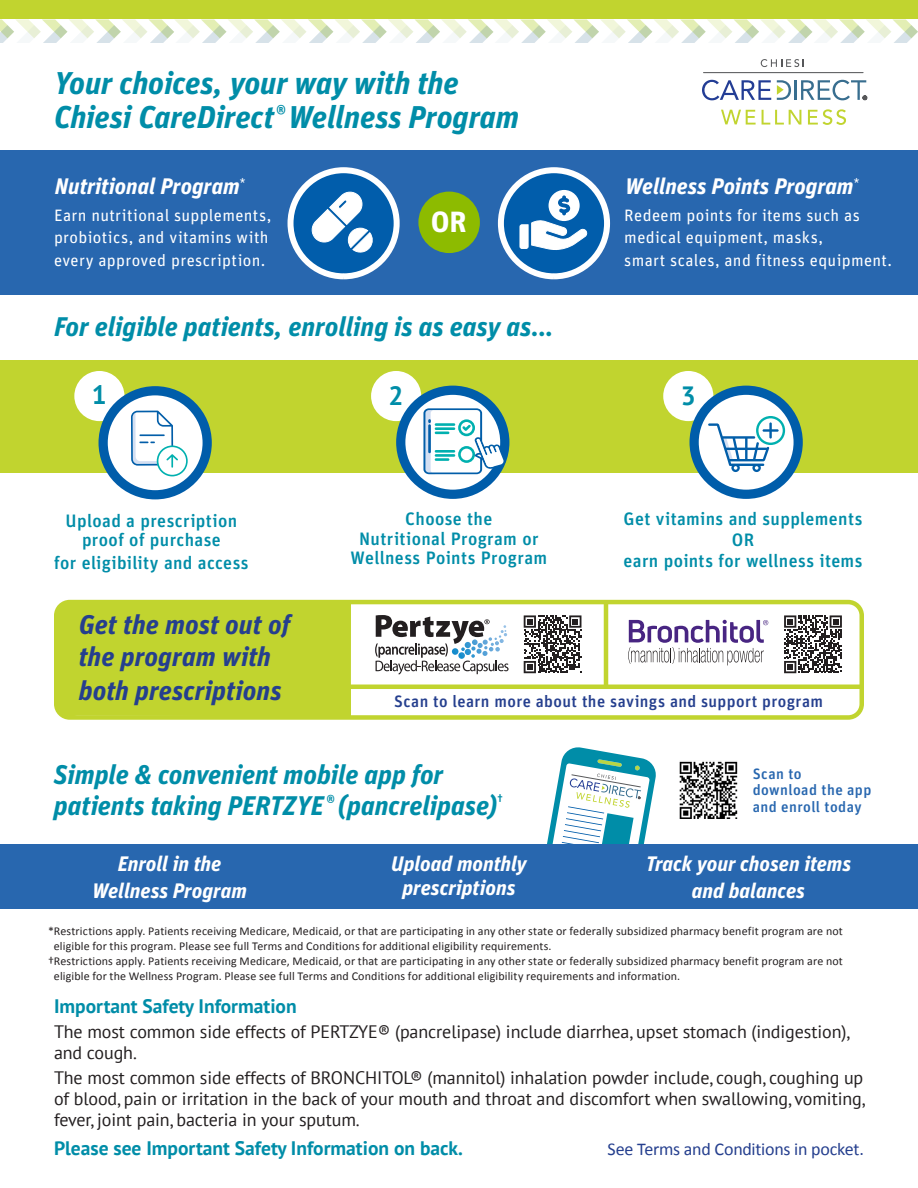
<style>
.page{position:relative;width:918px;height:1188px;background:#fff}
.page>*{position:absolute;margin:0;border:0;box-sizing:border-box;transform-origin:0 0}
.Header_23_27{font:italic 700 31.5px/34.5px "Unit OT";letter-spacing:-.005em;color:#008da8}
.Header_23_27-2{font:700 29.25px "Unit OT";color:#fff}
.Header_23_27-3{font:italic 700 27px/31.5px "Unit OT";color:#008da8}
.Header_23_27-4{font:italic 700 27px/31.5px "Unit OT";letter-spacing:.005em;color:#253f8e}
.Body_copy{font:700 26.4px "PT Sans";color:#008da8}
.Header_23_27-5{font:italic 700 22.5px "Unit OT";color:#fff}
.Header_23_27-6{font:italic 700 21px/27px "Unit OT";color:#fff;text-align:center}
.t1{font:700 19.5px "PT Sans";color:#008da8}
.t2{font:18px/21px "PT Sans";letter-spacing:-.005em;color:#231f20}
.Header_23_27-7{font:500 18px/19.5px "Unit OT";letter-spacing:.02em;color:#008da8;text-align:center}
.T_C_Body_8_9_5_Reg{font:18px "Calibri";letter-spacing:-.015em;color:#253f8e}
.Header_23_27-8{font:16.5px/22.5px "Unit OT";letter-spacing:.02em;color:#fff}
.Header_23_27-9{font:500 16.5px "Unit OT";letter-spacing:.025em;color:#253f8e}
.Header_23_27-10{font:500 15px/16.5px "Unit OT";letter-spacing:.03em;color:#2867af}
.t3{font:12px/15px "Calibri";letter-spacing:.01em;color:#231f20}
</style>
<div class="page">
<div style="left:0;top:150px;width:918px;height:145px;background:#2867af"></div>
<svg style="left:288px;top:167px;width:112px;height:112px;background:#5492c6"></svg>
<svg style="left:311px;top:191px;width:63px;height:63px;background:#72a5d0"></svg>
<div style="left:418px;top:192px;width:62px;height:61px;background:#8dbb00;border-radius:50%"></div>
<svg style="left:498px;top:167px;width:112px;height:112px;background:#5794c7"></svg>
<svg style="left:519px;top:190px;width:69px;height:60px;background:#74a6d1"></svg>
<div style="left:0;top:0;width:918px;height:20px;background:#c1d42f"></div>
<hr style="left:794px;top:80px;width:2px;height:20px;background:#386e8f">
<svg style="left:702px;top:80px;width:69px;height:20px"></svg>
<svg style="left:777px;top:80px;width:14px;height:20px"></svg>
<hr style="left:704px;top:72px;width:159px;height:1px;background:#57585a">
<svg style="left:801px;top:80px;width:66px;height:20px"></svg>
<svg style="left:761px;top:59px;width:43px;height:8px"></svg>
<svg style="left:721px;top:110px;width:35px;height:15px"></svg>
<svg style="left:762px;top:110px;width:39px;height:15px"></svg>
<svg style="left:808px;top:109px;width:38px;height:16px"></svg>
<div style="left:0;top:360px;width:918px;height:113px;background:#c1d42f"></div>
<div style="left:74px;top:371px;width:50px;height:50px;background:#fff;border-radius:50%"></div>
<svg style="left:99px;top:386px;width:113px;height:113px"></svg>
<div style="left:371px;top:371px;width:50px;height:50px;background:#fff;border-radius:50%"></div>
<svg style="left:396px;top:386px;width:113px;height:113px"></svg>
<div style="left:663px;top:371px;width:50px;height:50px;background:#fff;border-radius:50%"></div>
<svg style="left:690px;top:386px;width:113px;height:113px"></svg>
<svg style="left:547px;top:747px;width:109px;height:97px"></svg>
<div style="left:0;top:844px;width:918px;height:65px;background:#2867af"></div>
<img style="left:679px;top:761px;width:58px;height:58px">
<svg style="left:0;top:19px;width:918px;height:24px"></svg>
<div style="left:54px;top:600px;width:810px;height:120px;border:4px solid #c1d42f;border-radius:14px"></div>
<hr style="left:604px;top:601px;width:4px;height:84px;background:#c1d42f">
<div style="left:56px;top:602px;width:295px;height:118px;background:#c1d42f"></div>
<svg style="left:628px;top:620px;width:140px;height:45px"></svg>
<svg style="left:784px;top:615px;width:58px;height:58px"></svg>
<svg style="left:375px;top:615px;width:134px;height:60px"></svg>
<svg style="left:524px;top:615px;width:57px;height:58px"></svg>
<hr style="left:346px;top:685px;width:515px;height:4px;background:#c1d42f">
<p class="Header_23_27" style="left:54px;top:65px;width:467px">Your choices, your way with the<br>Chiesi CareDirect<sup>®</sup> Wellness Program</p>
<p class="Header_23_27-5" style="left:55px;top:172px;width:193px">Nutritional Program<sup>*</sup></p>
<p class="Header_23_27-8" style="left:54px;top:204px;width:219px">Earn nutritional supplements, probiotics, and vitamins with every approved prescription.</p>
<p class="Header_23_27-2" style="left:431px;top:203px;width:37px">OR</p>
<p class="Header_23_27-3" style="left:54px;top:311px;width:501px">For eligible patients, enrolling is as easy as...</p>
<p class="Body_copy" style="left:92px;top:378px;width:16px">1</p>
<p class="Header_23_27-7" style="left:66px;top:511px;width:173px;line-height:19px">Upload a prescription proof of purchase</p>
<p class="Header_23_27-7" style="left:54px;top:553px;width:196px">for eligibility and access</p>
<p class="Body_copy" style="left:389px;top:379px;width:16px">2</p>
<p class="Header_23_27-7" style="left:351px;top:509px;width:198px">Choose the<br>Nutritional Program or<br>Wellness Points Program</p>
<p class="Header_23_27-5" style="left:625px;top:172px;width:236px">Wellness Points Program<sup>*</sup></p>
<p class="Header_23_27-8" style="left:624px;top:204px;width:269px">Redeem points for items such as medical equipment, masks,<br>smart scales, and fitness equipment.</p>
<p class="Body_copy" style="left:681px;top:379px;width:16px">3</p>
<p class="Header_23_27-7" style="left:623px;top:508px;width:241px;line-height:21px">Get vitamins and supplements<br>OR<br>earn points for wellness items</p>
<p class="Header_23_27-4" style="left:79px;top:609px;width:213px">Get the most out of the program with</p>
<p class="Header_23_27-4" style="left:79px;top:675px;width:204px">both prescriptions</p>
<p class="Header_23_27-9" style="left:394px;top:691px;width:430px">Scan to learn more about the savings and support program</p>
<p class="Header_23_27-3" style="left:54px;top:758px;width:451px">Simple &amp; convenient mobile app for patients taking PERTZYE <sup>®</sup> (pancrelipase)<sup>†</sup></p>
<p class="Header_23_27-6" style="left:92px;top:850px;width:156px">Enroll in the<br>Wellness Program</p>
<p class="Header_23_27-6" style="left:646px;top:850px;width:207px">Track your chosen items and balances</p>
<p class="Header_23_27-10" style="left:753px;top:765px;width:120px">Scan to<br>download the app and enroll today</p>
<p class="Header_23_27-6" style="left:391px;top:851px;width:137px;line-height:24px">Upload monthly prescriptions</p>
<p class="t3" style="left:54px;top:923px;width:791px;text-indent:-6px">*Restrictions apply. Patients receiving Medicare, Medicaid, or that are participating in any other state or federally subsidized pharmacy benefit program are not eligible for this program. Please see full Terms and Conditions for additional eligibility requirements.</p>
<p class="t3" style="left:54px;top:953px;width:791px;text-indent:-6px">†Restrictions apply. Patients receiving Medicare, Medicaid, or that are participating in any other state or federally subsidized pharmacy benefit program are not eligible for the Wellness Program. Please see full Terms and Conditions for additional eligibility requirements and information.</p>
<p class="t1" style="left:54px;top:993px;width:244px">Important Safety Information</p>
<p class="t2" style="left:54px;top:1021px;width:797px">The most common side effects of PERTZYE® (pancrelipase) include diarrhea, upset stomach (indigestion), and cough.</p>
<p class="t2" style="left:54px;top:1067px;width:813px;text-align:justify">The most common side effects of BRONCHITOL® (mannitol) inhalation powder include, cough, coughing up of blood, pain or irritation in the back of your mouth and throat and discomfort when swallowing, vomiting, fever, joint pain, bacteria in your sputum.</p>
<p class="t1" style="left:54px;top:1135px;width:411px">Please see Important Safety Information on back.</p>
<p class="T_C_Body_8_9_5_Reg" style="left:607px;top:1136px;width:258px">See Terms and Conditions in pocket.</p>
</div>
